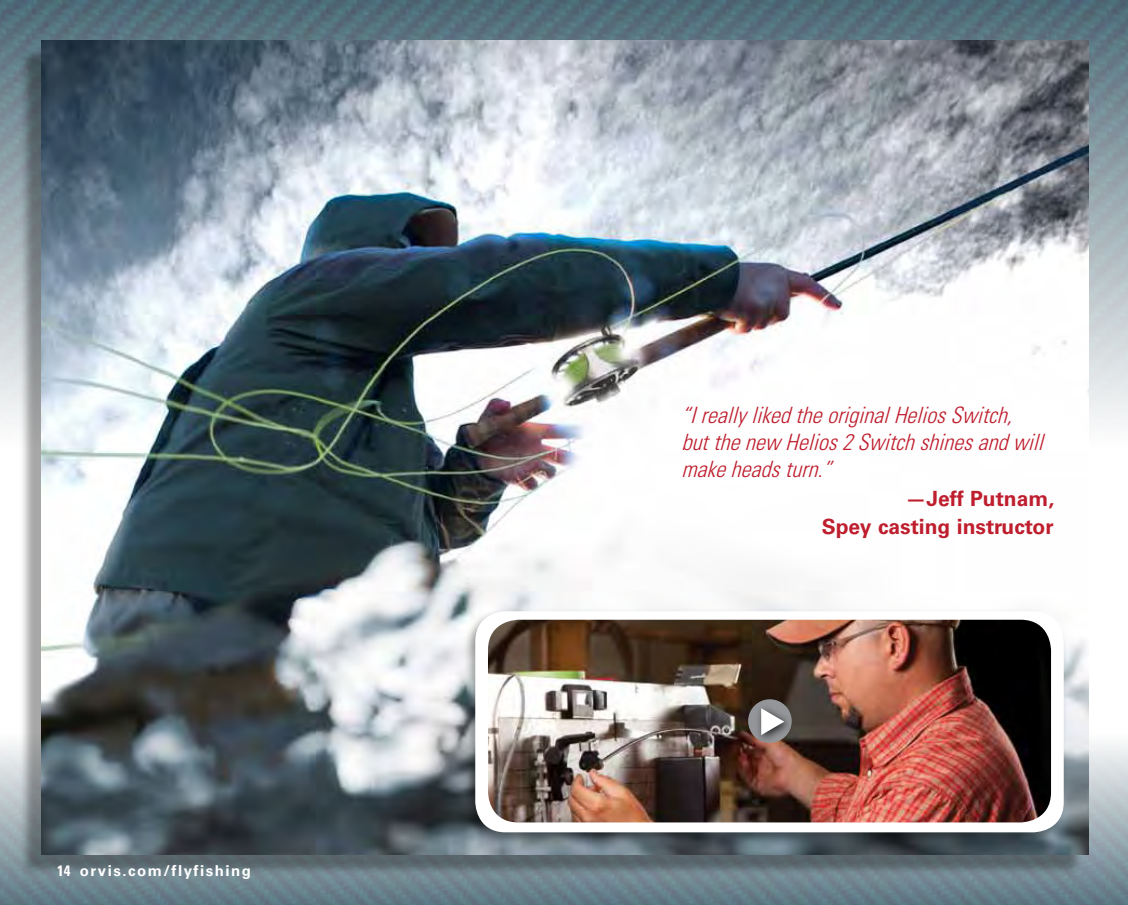
<style>
.page{position:relative;width:1128px;height:905px;background:#fff}
.page>*{position:absolute;margin:0;border:0;box-sizing:border-box;transform-origin:0 0}
.t1{font:italic 300 condensed 22.5px/27px "Univers LT Std";color:#be1e2d}
.t2{font:700 21px/28.5px "Univers LT Pro 65";color:#be1e2d;text-align:right}
.t3{font:700 15px "Univers LT Pro 65";letter-spacing:.1em;color:#fff}
.s1{font-family:"Univers LT Pro";font-stretch:condensed}
</style>
<div class="page">
<svg style="left:0;top:0;width:1127px;height:447px;background:#728892"></svg>
<div style="left:0;top:732px;width:1127px;height:172px;background:linear-gradient(to bottom,#fcfcfc,#5d7582)"></div>
<div style="left:19px;top:47px;width:1063px;height:829px;background:#000;opacity:.35"></div>
<img style="left:41px;top:41px;width:1047px;height:813px">
<div style="left:462px;top:608px;width:605px;height:238px;background:#000;opacity:.35"></div>
<div style="left:475px;top:611px;width:588px;height:221px;background:#fff;border-radius:30px"></div>
<img style="left:488px;top:619px;width:562px;height:203px">
<div style="left:748px;top:699px;width:43px;height:44px;background:#939598;border-radius:50%"></div>
<div style="left:755px;top:703px;width:38px;height:41px;background:#000;opacity:.75"></div>
<svg style="left:761px;top:708px;width:23px;height:27px"></svg>
<p class="t3" style="left:57px;top:861px;width:195px"><span class="s1">14</span> orvis.com/flyfishing</p>
<p class="t1" style="left:681px;top:402px;width:370px">“IreallylikedtheoriginalHeliosSwitch, butthenew Helios2Switchshinesandwill makeheadsturn.”</p>
<p class="t2" style="left:821px;top:484px;width:234px">—Jeff Putnam,<br>Spey casting instructor</p>
</div>
